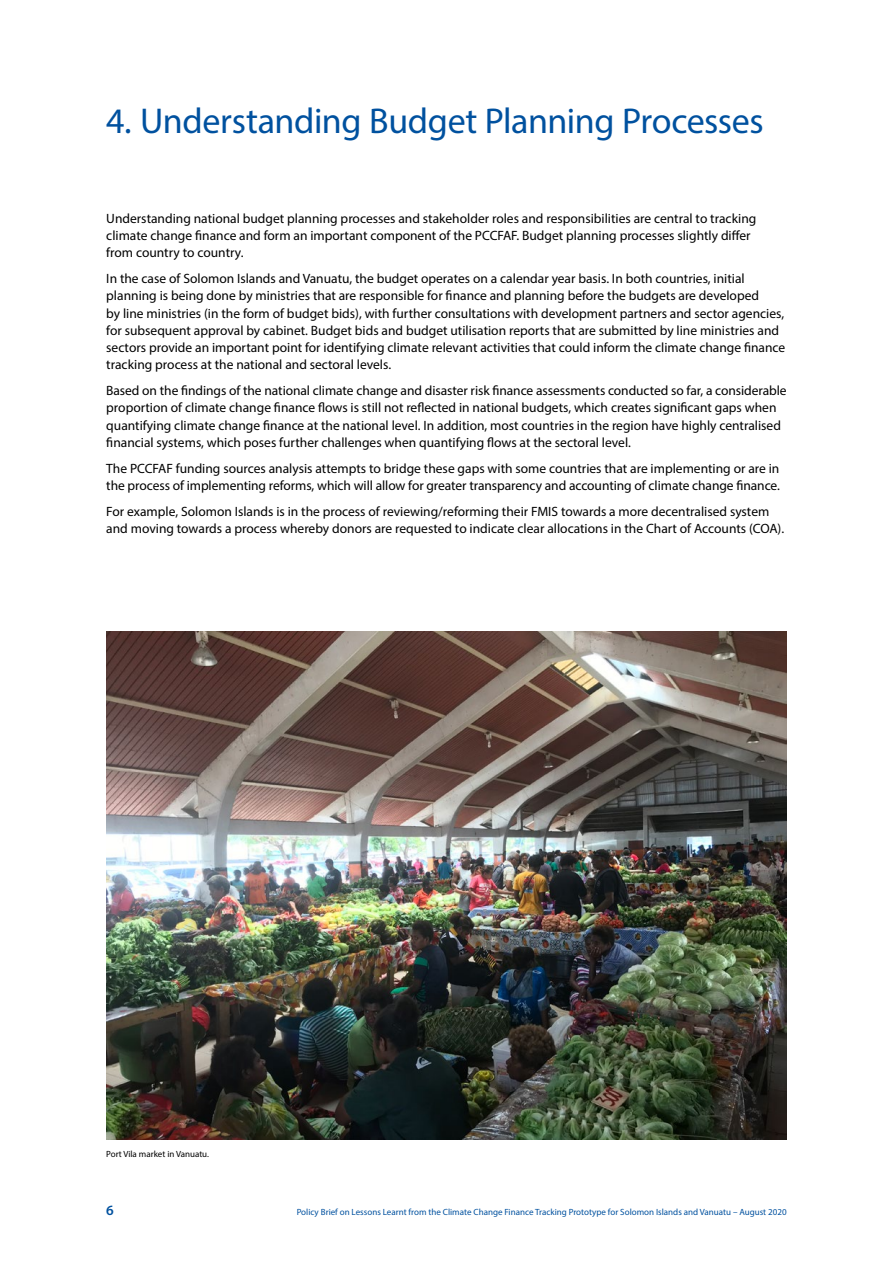
<style>
.page{position:relative;width:893px;height:1263px;background:#fff}
.page>*{position:absolute;margin:0;border:0;box-sizing:border-box;transform-origin:0 0}
.t1{font:36px "Myriad Pro";letter-spacing:-.01em;color:#00519f}
.t2{font:600 14.25px "Myriad Pro";color:#00519f}
.t3{font:13.5px/17.2px "Myriad Pro";color:#000}
.t4{font:9px "Myriad Pro";color:#00519f}
.t5{font:9px "Myriad Pro";color:#000}
</style>
<div class="page">
<img style="left:106px;top:631px;width:681px;height:509px">
<h1 class="t1" style="left:106px;top:99px;width:659px">4. Understanding Budget Planning Processes</h1>
<p class="t3" style="left:106px;top:209px;width:652px">Understanding national budget planning processes and stakeholder roles and responsibilities are central to tracking climate change finance and form an important component of the PCCFAF. Budget planning processes slightly differ from country to country.</p>
<p class="t3" style="left:106px;top:270px;width:680px">In the case of Solomon Islands and Vanuatu, the budget operates on a calendar year basis. In both countries, initial planning is being done by ministries that are responsible for finance and planning before the budgets are developed<br>by line ministries (in the form of budget bids), with further consultations with development partners and sector agencies, for subsequent approval by cabinet. Budget bids and budget utilisation reports that are submitted by line ministries and sectors provide an important point for identifying climate relevant activities that could inform the climate change finance tracking process at the national and sectoral levels.</p>
<p class="t3" style="left:106px;top:382px;width:682px">Based on the findings of the national climate change and disaster risk finance assessments conducted so far, a considerable proportion of climate change finance flows is still not reflected in national budgets, which creates significant gaps when quantifying climate change finance at the national level. In addition, most countries in the region have highly centralised financial systems, which poses further challenges when quantifying flows at the sectoral level.</p>
<p class="t3" style="left:106px;top:459px;width:675px">The PCCFAF funding sources analysis attempts to bridge these gaps with some countries that are implementing or are in the process of implementing reforms, which will allow for greater transparency and accounting of climate change finance.</p>
<p class="t3" style="left:106px;top:502px;width:679px">For example, Solomon Islands is in the process of reviewing/reforming their FMIS towards a more decentralised system and moving towards a process whereby donors are requested to indicate clear allocations in the Chart of Accounts (COA).</p>
<p class="t5" style="left:106px;top:1148px;width:104px">Port Vila market in Vanuatu.</p>
<p class="t2" style="left:106px;top:1201px;width:9px">6</p>
<p class="t4" style="left:297px;top:1206px;width:491px">Policy Brief on Lessons Learnt from the Climate Change Finance Tracking Prototype for Solomon Islands and Vanuatu – August 2020</p>
</div>
